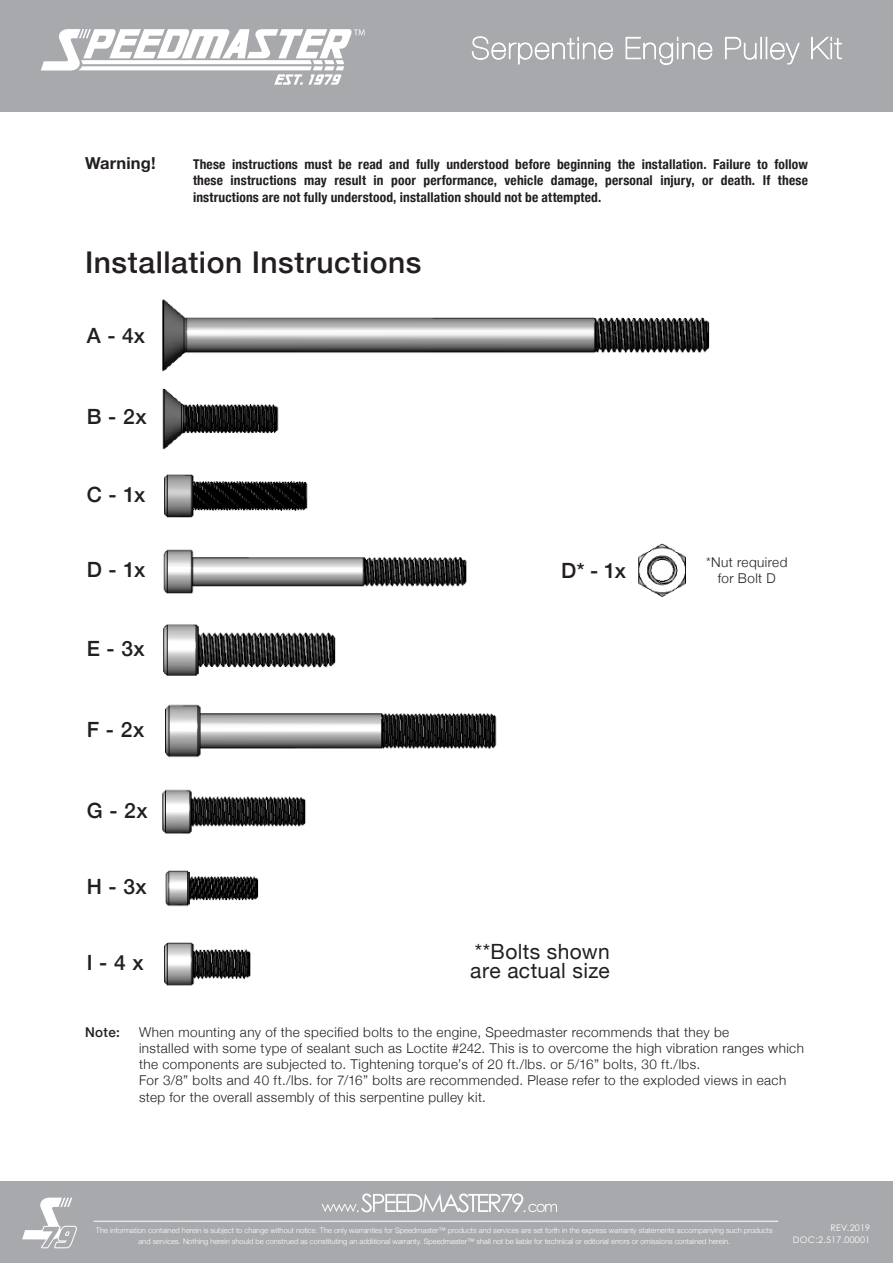
<style>
.page{position:relative;width:893px;height:1263px;background:#fff}
.page>*{position:absolute;margin:0;border:0;box-sizing:border-box;transform-origin:0 0}
.Body_copy_-_Arial{font:500 30px "Helvetica Neue";letter-spacing:.015em;color:#231f20}
.Body_copy_-_Arial-2{font:500 21px "Helvetica Neue";letter-spacing:.015em;color:#231f20}
.Body_copy_-_Arial-3{font:21px "Helvetica Neue";letter-spacing:.015em;color:#231f20}
.Body_copy_-_Arial-4{font:700 16.5px "Helvetica Neue";letter-spacing:.01em;color:#231f20}
.Body_copy_-_Arial-5{font:300 13.5px/16.2px "Helvetica Neue";letter-spacing:.03em;color:#231f20;text-align:center}
.Body_copy_-_Arial-6{font:700 condensed 13.5px/16.2px "Helvetica Neue";letter-spacing:.01em;color:#231f20;text-align:justify}
.Body_copy_-_Arial-7{font:500 13.5px "Helvetica Neue";color:#231f20}
.t1{font:9px "Century Gothic";letter-spacing:.025em;color:#fff}
.t2{font:300 7.5px/10.5px "Helvetica Neue";color:#fff;text-align:center}
</style>
<div class="page">
<div style="left:0;top:0;width:893px;height:112px;background:#a8a9ad"></div>
<div style="left:0;top:1181px;width:893px;height:82px;background:#a8a9ad"></div>
<svg style="left:41px;top:29px;width:324px;height:56px"></svg>
<svg style="left:22px;top:1197px;width:55px;height:51px"></svg>
<svg style="left:322px;top:1193px;width:235px;height:19px"></svg>
<hr style="left:94px;top:1221px;width:684px;height:1px;background:#fff">
<img style="left:162px;top:299px;width:548px;height:687px">
<div style="left:510px;top:518px;width:323px;height:113px;background:#fff"></div>
<img style="left:638px;top:543px;width:48px;height:54px">
<svg style="left:472px;top:36px;width:141px;height:29px"></svg>
<svg style="left:625px;top:37px;width:88px;height:28px"></svg>
<svg style="left:725px;top:37px;width:32px;height:23px"></svg>
<div style="left:760px;top:37px;width:2px;height:22px;border:1px solid #fff"></div>
<svg style="left:766px;top:37px;width:34px;height:28px"></svg>
<svg style="left:811px;top:37px;width:31px;height:23px"></svg>
<p class="Body_copy_-_Arial-4" style="left:85px;top:150px;width:72px">Warning!</p>
<p class="Body_copy_-_Arial-6" style="left:193px;top:155px;width:616px">These instructions must be read and fully understood before beginning the installation. Failure to follow these instructions may result in poor performance, vehicle damage, personal injury, or death. If these instructions are not fully understood, installation should not be attempted.</p>
<p class="Body_copy_-_Arial" style="left:85px;top:238px;width:338px">Installation Instructions</p>
<p class="Body_copy_-_Arial-2" style="left:87px;top:318px;width:60px">A - 4x</p>
<p class="Body_copy_-_Arial-2" style="left:87px;top:400px;width:61px">B - 2x</p>
<p class="Body_copy_-_Arial-2" style="left:87px;top:477px;width:60px">C - 1x</p>
<p class="Body_copy_-_Arial-2" style="left:87px;top:553px;width:60px">D - 1x</p>
<p class="Body_copy_-_Arial-2" style="left:87px;top:632px;width:60px">E - 3x</p>
<p class="Body_copy_-_Arial-2" style="left:87px;top:713px;width:59px">F - 2x</p>
<p class="Body_copy_-_Arial-2" style="left:87px;top:793px;width:63px">G - 2x</p>
<p class="Body_copy_-_Arial-2" style="left:87px;top:869px;width:61px">H - 3x</p>
<p class="Body_copy_-_Arial-2" style="left:87px;top:945px;width:58px">I - 4 x</p>
<p class="Body_copy_-_Arial-2" style="left:561px;top:553px;width:66px">D* - 1x</p>
<p class="Body_copy_-_Arial-5" style="left:706px;top:553px;width:83px">*Nut required for Bolt D</p>
<p class="Body_copy_-_Arial-3" style="left:475px;top:936px;width:137px">**Bolts shown</p>
<p class="Body_copy_-_Arial-3" style="left:470px;top:955px;width:141px">are actual size</p>
<p class="Body_copy_-_Arial-7" style="left:85px;top:1021px;width:36px">Note:</p>
<p class="Body_copy_-_Arial-5" style="left:139px;top:1023px;width:666px;text-align:left">When mounting any of the specified bolts to the engine, Speedmaster recommends that they be<br>installed with some type of sealant such as Loctite #242. This is to overcome the high vibration ranges which the components are subjected to. Tightening torque’s of 20 ft./lbs. or 5/16” bolts, 30 ft./lbs.<br>For 3/8” bolts and 40 ft./lbs. for 7/16” bolts are recommended. Please refer to the exploded views in each step for the overall assembly of this serpentine pulley kit.</p>
<p class="t2" style="left:96px;top:1225px;width:678px">The information contained herein is subject to change without notice. The only warranties for Speedmaster™ products and services are set forth in the express warranty statements accompanying such products and services. Nothing herein should be construed as constituting an additional warranty. Speedmaster™ shall not be liable for technical or editorial errors or omissions contained herein.</p>
<p class="t1" style="left:830px;top:1222px;width:41px">REV.2019</p>
<p class="t1" style="left:793px;top:1234px;width:79px">DOC:2.517.00001</p>
</div>
